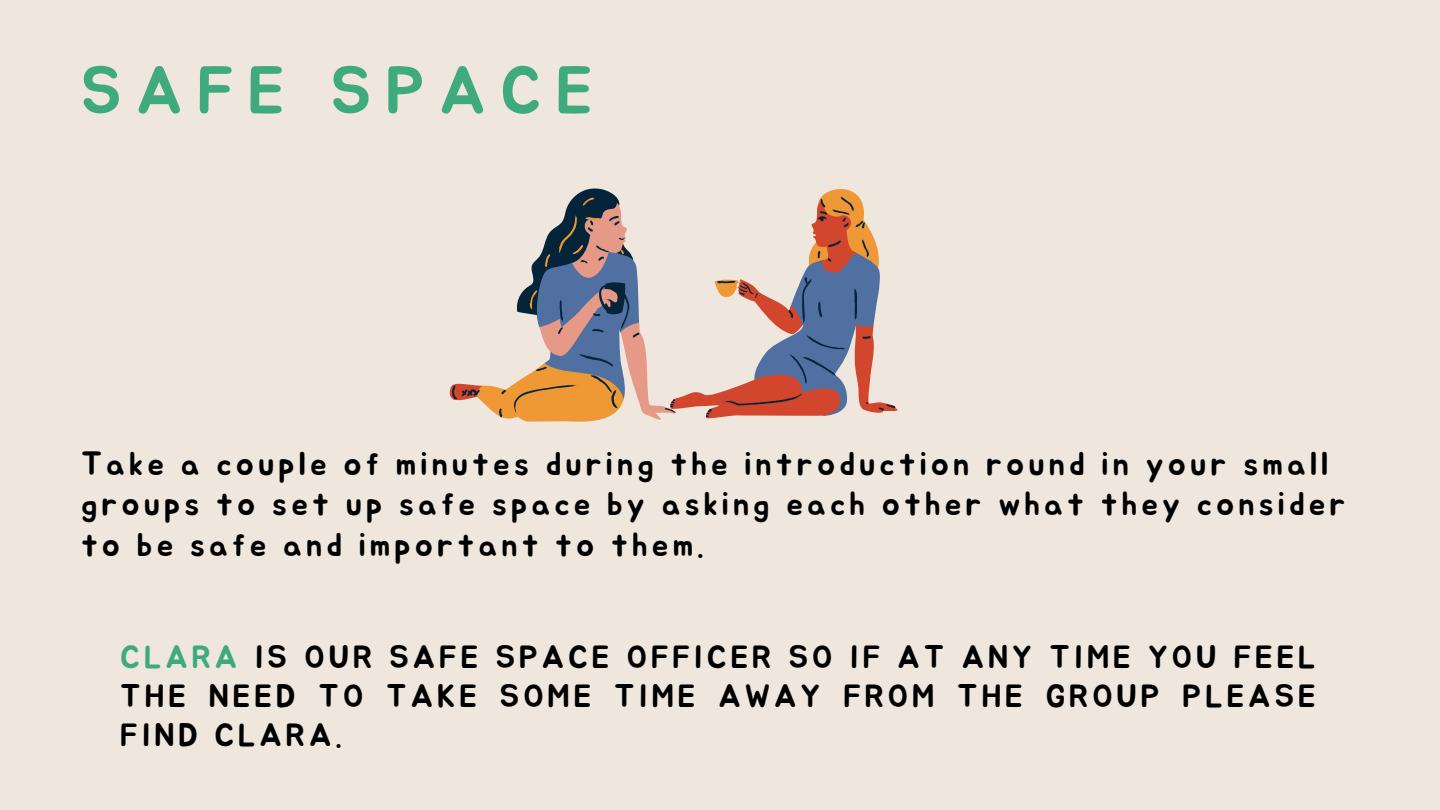
<style>
.page{position:relative;width:1440px;height:810px;background:#efe7dd}
.page>*{position:absolute;margin:0;border:0;box-sizing:border-box;transform-origin:0 0}
.t1{font:66.6px "Jua";letter-spacing:.22em;color:#3eaa7e}
.t2{font:32.9px/40.5px "Jua";letter-spacing:.125em;color:#000}
.t3{font:32px/39px "Jua";letter-spacing:.125em;color:#000;text-align:justify}
.s1{color:#3eaa7e}
</style>
<div class="page">
<svg style="left:452px;top:188px;width:443px;height:230px"></svg>
<p class="t1" style="left:81px;top:60px;width:513px">SAFE SPACE</p>
<p class="t2" style="left:81px;top:445px;width:1266px">Take a couple of minutes during the introduction round in your small groups to set up safe space by asking each other what they consider to be safe and important to them.</p>
<p class="t3" style="left:120px;top:639px;width:1197px"><span class="s1">CLARA</span> IS OUR SAFE SPACE OFFICER SO IF AT ANY TIME YOU FEEL THE NEED TO TAKE SOME TIME AWAY FROM THE GROUP PLEASE FIND CLARA.</p>
</div>
